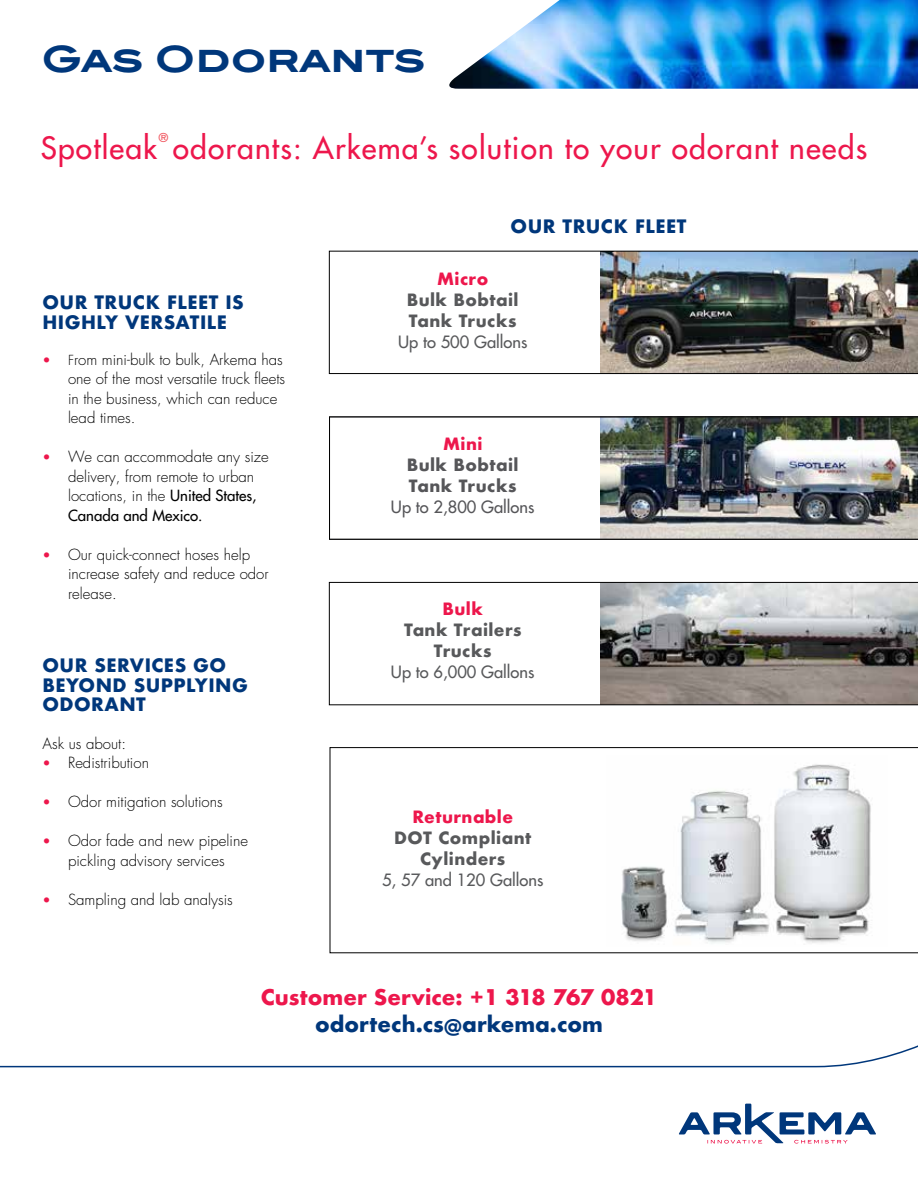
<style>
.page{position:relative;width:918px;height:1188px;background:#fff}
.page>*{position:absolute;margin:0;border:0;box-sizing:border-box;transform-origin:0 0}
.t1{font:700 36px "Blair ITC";letter-spacing:-.01em;color:#00377b}
.t2{font:30px "Futura";letter-spacing:.04em;color:#ed174c}
.t3{font:700 21px "Futura";color:#ed174c}
.t4{font:700 21px "Futura";color:#00377b}
.t5{font:700 18px/19.5px "Futura";letter-spacing:.025em;color:#00377b}
.t6{font:700 16.5px/21px "Futura";letter-spacing:.025em;color:#58595b;text-align:center}
.t7{font:16.5px "Futura";color:#58595b}
.t8{font:700 16.5px "Futura";letter-spacing:.025em;color:#ed174c}
.t9{font:700 16.5px/21px "Futura";letter-spacing:.025em;color:#565659}
.t10{font:16.5px "Futura";color:#565659}
.t11{font:300 15px/19.5px "Futura";color:#000}
.t12{font:700 condensed 12px "Futura";color:#f15b64}
.s1{font-size:13.5px;color:#ed174c}
.s2{font-size:13.5px}
.s3{font-weight:400}
</style>
<div class="page">
<svg style="left:0;top:1045px;width:918px;height:23px"></svg>
<img style="left:449px;top:0;width:469px;height:89px">
<svg style="left:679px;top:1104px;width:197px;height:40px"></svg>
<img style="left:329px;top:417px;width:589px;height:123px">
<svg style="left:329px;top:582px;width:589px;height:123px"></svg>
<svg style="left:330px;top:747px;width:588px;height:206px"></svg>
<img style="left:329px;top:251px;width:589px;height:123px">
<h1 class="t1" style="left:41px;top:36px;width:386px">GAS ODORANTS</h1>
<h2 class="t2" style="left:41px;top:128px;width:118px">Spotleak</h2>
<p class="t12" style="left:158px;top:130px;width:11px">®</p>
<h2 class="t2" style="left:173px;top:128px;width:696px">odorants: Arkema’s solution to your odorant needs</h2>
<p class="t5" style="left:43px;top:293px;width:203px">OUR TRUCK FLEET IS<br>HIGHLY VERSATILE</p>
<p class="t11" style="left:68px;top:350px;width:219px;text-indent:-25px"><span class="s1">•</span> <span class="s2">F</span>rom mini-bulk to bulk, Arkema has one of the most versatile truck fleets in the business, which can reduce lead times.</p>
<p class="t11" style="left:68px;top:447px;width:202px;text-indent:-26px"><span class="s1">•</span> We can accommodate any size delivery, from remote to urban locations, in the <span class="s3">United States,<br>Canada and Mexico.</span></p>
<p class="t11" style="left:68px;top:545px;width:202px;text-indent:-25px"><span class="s1">•</span> Our quick-connect hoses help increase safety and reduce odor release.</p>
<p class="t5" style="left:43px;top:656px;width:207px">OUR SERVICES GO<br>BEYOND SUPPLYING<br>ODORANT</p>
<p class="t11" style="left:43px;top:734px;width:85px">Ask us about:</p>
<p class="t11" style="left:43px;top:753px;width:108px"><span class="s1">•</span> Redistribution</p>
<p class="t11" style="left:43px;top:792px;width:182px"><span class="s1">•</span> Odor mitigation solutions</p>
<p class="t11" style="left:43px;top:831px;width:207px;text-align:center"><span class="s1">•</span> Odor fade and new pipeline pickling advisory services</p>
<p class="t11" style="left:43px;top:890px;width:192px"><span class="s1">•</span> Sampling and lab analysis</p>
<p class="t5" style="left:511px;top:217px;width:177px">OUR TRUCK FLEET</p>
<p class="t8" style="left:437px;top:267px;width:53px">Micro</p>
<p class="t6" style="left:407px;top:290px;width:113px;text-align:left">Bulk Bobtail<br>Tank Trucks</p>
<p class="t7" style="left:398px;top:331px;width:131px">Up to 500 Gallons</p>
<p class="t8" style="left:443px;top:431px;width:41px">Mini</p>
<p class="t9" style="left:407px;top:454px;width:113px">Bulk Bobtail<br>Tank Trucks</p>
<p class="t10" style="left:391px;top:496px;width:145px">Up to 2,800 Gallons</p>
<p class="t8" style="left:443px;top:596px;width:42px">Bulk</p>
<p class="t6" style="left:404px;top:619px;width:119px">Tank Trailers<br>Trucks</p>
<p class="t7" style="left:391px;top:661px;width:145px">Up to 6,000 Gallons</p>
<p class="t8" style="left:412px;top:805px;width:102px">Returnable</p>
<p class="t6" style="left:394px;top:827px;width:138px">DOT Compliant<br>Cylinders</p>
<p class="t7" style="left:382px;top:869px;width:163px">5, 57 and 120 Gallons</p>
<h3 class="t3" style="left:261px;top:982px;width:398px">Customer Service: +1 318 767 0821</h3>
<h3 class="t4" style="left:315px;top:1009px;width:289px">odortech.cs@arkema.com</h3>
</div>
